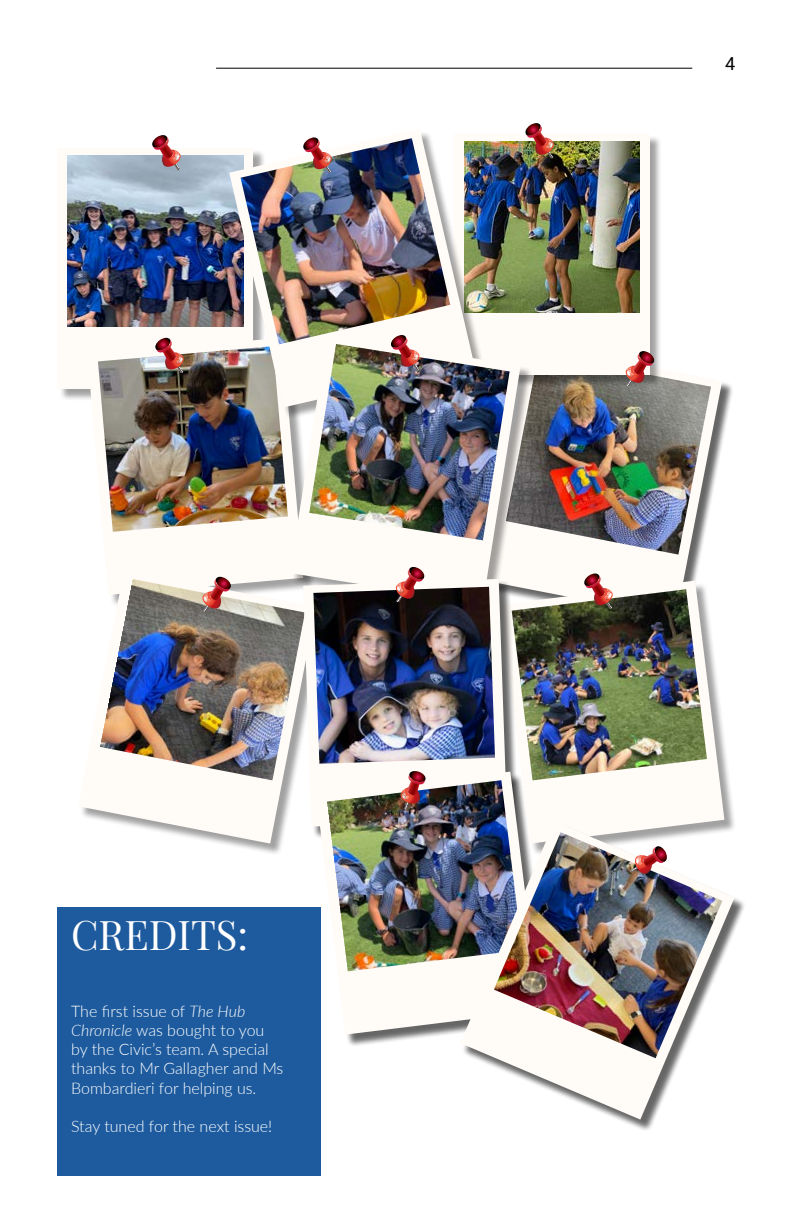
<style>
.page{position:relative;width:792px;height:1224px;background:#fff}
.page>*{position:absolute;margin:0;border:0;box-sizing:border-box;transform-origin:0 0}
.t1{font:40px "Playfair Display";color:#fff}
.t2{font:18px "Roboto";color:#000}
.t3{font:300 16px/19.2px "Lato";color:#fff}
.s1{font-style:italic}
</style>
<div class="page">
<div style="left:57px;top:908px;width:264px;height:268px;background:#1e5b9e"></div>
<div style="left:58px;top:148px;width:195px;height:241px;background:#fffbf7"></div>
<img style="left:67px;top:155px;width:162px;height:171px">
<div style="left:486px;top:346px;width:249px;height:284px;background:#000;opacity:.37"></div>
<svg style="left:532px;top:346px;width:190px;height:235px"></svg>
<img style="left:532px;top:353px;width:179px;height:202px">
<div style="left:456px;top:136px;width:206px;height:252px;background:#000;opacity:.37"></div>
<div style="left:454px;top:134px;width:196px;height:241px;background:#fffbf7"></div>
<img style="left:486px;top:141px;width:154px;height:171px">
<img style="left:98px;top:350px;width:190px;height:182px">
<div style="left:231px;top:130px;width:255px;height:289px;background:#000;opacity:.37"></div>
<img style="left:229px;top:130px;width:245px;height:277px">
<img style="left:241px;top:138px;width:209px;height:206px">
<div style="left:291px;top:337px;width:241px;height:279px;background:#000;opacity:.37"></div>
<svg style="left:290px;top:335px;width:231px;height:246px"></svg>
<img style="left:309px;top:344px;width:201px;height:196px">
<div style="left:503px;top:582px;width:234px;height:274px;background:#000;opacity:.37"></div>
<svg style="left:520px;top:581px;width:204px;height:240px"></svg>
<img style="left:520px;top:589px;width:187px;height:191px">
<div style="left:80px;top:571px;width:249px;height:284px;background:#000;opacity:.37"></div>
<svg style="left:80px;top:570px;width:236px;height:274px"></svg>
<img style="left:100px;top:579px;width:203px;height:201px">
<div style="left:305px;top:581px;width:215px;height:258px;background:#000;opacity:.37"></div>
<svg style="left:303px;top:579px;width:204px;height:248px"></svg>
<div style="left:318px;top:773px;width:234px;height:274px;background:#000;opacity:.37"></div>
<svg style="left:316px;top:772px;width:224px;height:263px"></svg>
<div style="left:462px;top:823px;width:285px;height:309px;background:#000;opacity:.37"></div>
<svg style="left:460px;top:821px;width:274px;height:299px"></svg>
<img style="left:494px;top:832px;width:228px;height:226px">
<svg style="left:625px;top:351px;width:30px;height:35px"></svg>
<svg style="left:201px;top:577px;width:31px;height:35px"></svg>
<img style="left:313px;top:567px;width:182px;height:197px">
<svg style="left:154px;top:338px;width:31px;height:35px"></svg>
<svg style="left:390px;top:335px;width:31px;height:35px"></svg>
<svg style="left:524px;top:123px;width:31px;height:35px"></svg>
<svg style="left:302px;top:137px;width:31px;height:36px"></svg>
<svg style="left:151px;top:135px;width:31px;height:35px"></svg>
<svg style="left:583px;top:573px;width:31px;height:36px"></svg>
<svg style="left:630px;top:846px;width:38px;height:28px"></svg>
<img style="left:327px;top:771px;width:195px;height:200px">
<hr style="left:216px;top:68px;width:476px;height:1px;background:#000">
<h1 class="t1" style="left:71px;top:903px;width:178px">CREDITS:</h1>
<p class="t3" style="left:71px;top:1001px;width:214px">The first issue of <span class="s1">The Hub<br>Chronicle</span> was bought to you by the Civic’s team. A special thanks to Mr Gallagher and Ms<br>Bombardieri for helping us.</p>
<p class="t3" style="left:71px;top:1116px;width:203px">Stay tuned for the next issue!</p>
<p class="t2" style="left:725px;top:51px;width:12px">4</p>
</div>
